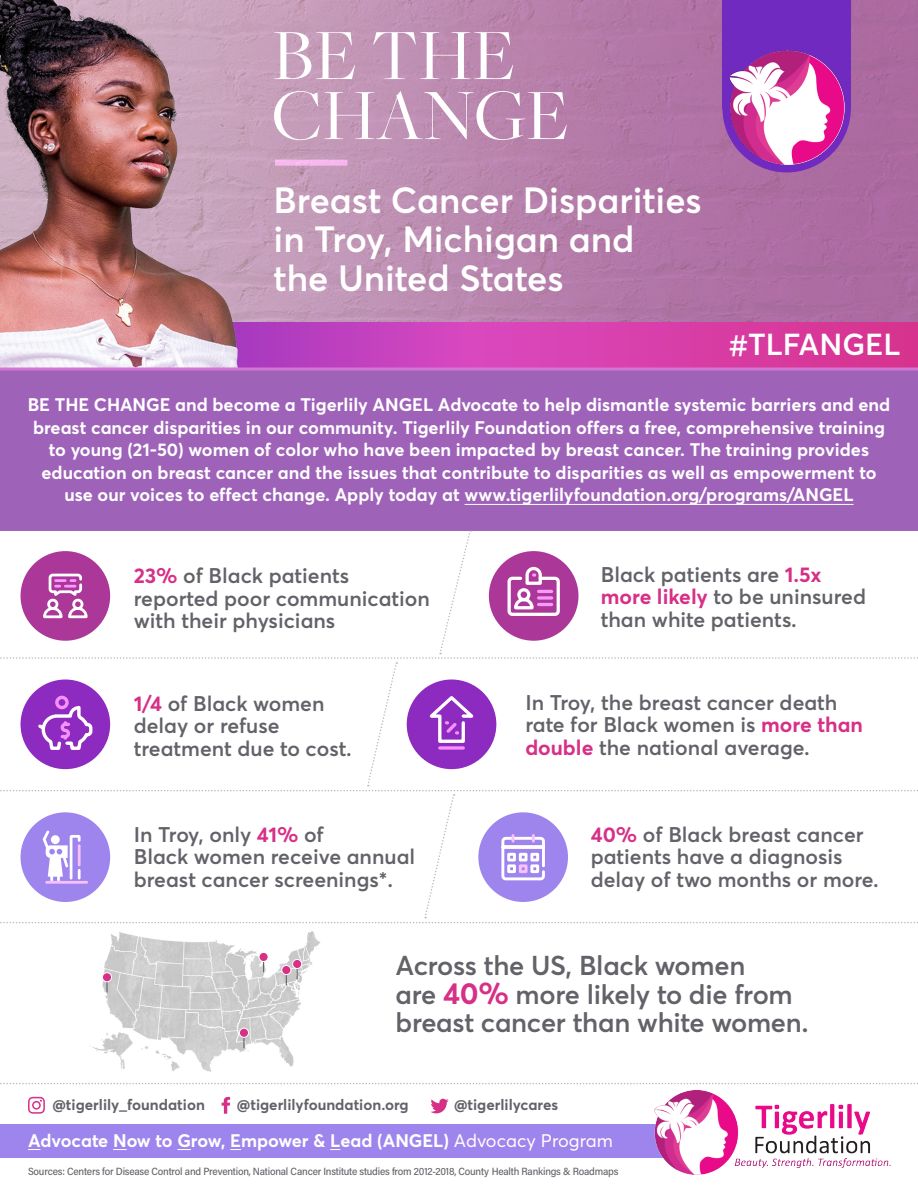
<style>
.page{position:relative;width:918px;height:1188px;background:#fff}
.page>*{position:absolute;margin:0;border:0;box-sizing:border-box;transform-origin:0 0}
.t1{font:75px/60px "Freight Big Pro";color:#fff}
.t2{font:600 36px "Averta";color:#fff}
.t3{font:600 30px "Averta";color:#fff}
.t4{font:600 27px/28.5px "Averta";letter-spacing:-.01em;color:#626269}
.t5{font:600 21px/22.5px "Averta";color:#626269}
.t6{font:700 18px/22.5px "Averta";color:#fff;text-align:center}
.t7{font:700 15px "Averta";color:#626269}
.t8{font:10.5px "Acumin Variable Concept";letter-spacing:-.02em;color:#626269}
.s1{font-weight:700;color:#d63087}
.s2{font-weight:700;font-size:30px;color:#d63087}
.s3{font-weight:400}
</style>
<div class="page">
<div style="left:0;top:336px;width:918px;height:194px;background:#9f62b9"></div>
<img style="left:239px;top:0;width:679px;height:323px">
<svg style="left:239px;top:323px;width:679px;height:44px;background:#cf3eae"></svg>
<img style="left:0;top:0;width:239px;height:367px">
<div style="left:275px;top:160px;width:72px;height:6px;background:#f7b8ee"></div>
<div style="left:722px;top:0;width:129px;height:108px;background:#702abf"></div>
<img style="left:726px;top:50px;width:123px;height:120px">
<hr style="left:465px;top:504px;width:389px;height:1px;background:#fff">
<hr style="left:0;top:368px;width:918px;height:2px;background:#d475d3">
<div style="left:0;top:1125px;width:681px;height:33px;background:#9e85ed"></div>
<img style="left:654px;top:1091px;width:236px;height:83px">
<svg style="left:28px;top:1149px;width:13px;height:1px"></svg>
<svg style="left:113px;top:1149px;width:14px;height:1px"></svg>
<svg style="left:177px;top:1149px;width:14px;height:1px"></svg>
<img style="left:89px;top:931px;width:231px;height:141px">
<svg style="left:0;top:530px;width:918px;height:393px"></svg>
<svg style="left:0;top:1083px;width:918px;height:1px"></svg>
<svg style="left:28px;top:1097px;width:17px;height:17px"></svg>
<svg style="left:222px;top:1096px;width:8px;height:18px"></svg>
<svg style="left:430px;top:1099px;width:19px;height:14px"></svg>
<svg style="left:106px;top:982px;width:2px;height:11px"></svg>
<div style="left:102px;top:973px;width:10px;height:9px;background:#d63087;border-radius:50%"></div>
<div style="left:102px;top:972px;width:10px;height:10px;border:1px solid #fff;border-radius:50%"></div>
<div style="left:259px;top:952px;width:9px;height:10px;background:#d63087;border-radius:50%"></div>
<div style="left:259px;top:952px;width:10px;height:10px;border:1px solid #fff;border-radius:50%"></div>
<svg style="left:243px;top:1038px;width:2px;height:10px"></svg>
<div style="left:239px;top:1028px;width:10px;height:9px;background:#d63087;border-radius:50%"></div>
<div style="left:239px;top:1028px;width:10px;height:10px;border:1px solid #fff;border-radius:50%"></div>
<div style="left:293px;top:959px;width:9px;height:10px;background:#d63087;border-radius:50%"></div>
<div style="left:292px;top:959px;width:10px;height:10px;border:1px solid #fff;border-radius:50%"></div>
<div style="left:282px;top:965px;width:9px;height:10px;background:#d63087;border-radius:50%"></div>
<div style="left:281px;top:965px;width:10px;height:10px;border:1px solid #fff;border-radius:50%"></div>
<p class="t1" style="left:272px;top:23px;width:299px">BE THE<br>CHANGE</p>
<p class="t2" style="left:274px;top:177px;width:430px">Breast Cancer Disparities</p>
<p class="t2" style="left:274px;top:216px;width:363px">in Troy, Michigan and</p>
<p class="t2" style="left:274px;top:255px;width:292px">the United States</p>
<p class="t3" style="left:729px;top:326px;width:173px">#TLFANGEL</p>
<p class="t6" style="left:28px;top:394px;width:864px">BE THE CHANGE and become a Tigerlily ANGEL Advocate to help dismantle systemic barriers and end breast cancer disparities in our community. Tigerlily Foundation offers a free, comprehensive training to young (21-50) women of color who have been impacted by breast cancer. The training provides education on breast cancer and the issues that contribute to disparities as well as empowerment to use our voices to effect change. Apply today at www.tigerlilyfoundation.org/programs/ANGEL</p>
<p class="t5" style="left:134px;top:565px;width:298px"><span class="s1">23%</span> of Black patients reported poor communication with their physicians</p>
<p class="t5" style="left:601px;top:563px;width:222px">Black patients are <span class="s1">1.5x</span></p>
<p class="t5" style="left:601px;top:585px;width:267px"><span class="s1">more likely</span> to be uninsured</p>
<p class="t5" style="left:601px;top:608px;width:198px">than white patients.</p>
<p class="t5" style="left:134px;top:692px;width:220px"><span class="s1">1/4</span> of Black women delay or refuse treatment due to cost.</p>
<p class="t5" style="left:525px;top:691px;width:339px">In Troy, the breast cancer death rate for Black women is <span class="s1">more than double</span> the national average.</p>
<p class="t5" style="left:134px;top:823px;width:192px">In Troy, only <span class="s1">41%</span> of</p>
<p class="t5" style="left:134px;top:846px;width:283px">Black women receive annual breast cancer screenings*.</p>
<p class="t5" style="left:591px;top:823px;width:274px"><span class="s1">40%</span> of Black breast cancer patients have a diagnosis</p>
<p class="t5" style="left:591px;top:868px;width:290px">delay of two months or more.</p>
<p class="t4" style="left:396px;top:951px;width:351px">Across the US, Black women</p>
<p class="t4" style="left:396px;top:980px;width:415px">are <span class="s2">40%</span> more likely to die from breast cancer than white women.</p>
<p class="t7" style="left:52px;top:1095px;width:154px">@tigerlily_foundation</p>
<p class="t7" style="left:237px;top:1095px;width:173px">@tigerlilyfoundation.org</p>
<p class="t7" style="left:454px;top:1095px;width:106px">@tigerlilycares</p>
<p class="t6" style="left:28px;top:1129px;width:586px">Advocate Now to Grow, Empower &amp; Lead (ANGEL) <span class="s3">Advocacy Program</span></p>
<p class="t8" style="left:28px;top:1164px;width:592px">Sources: Centers for Disease Control and Prevention, National Cancer Institute studies from 2012-2018, County Health Rankings &amp; Roadmaps</p>
</div>
